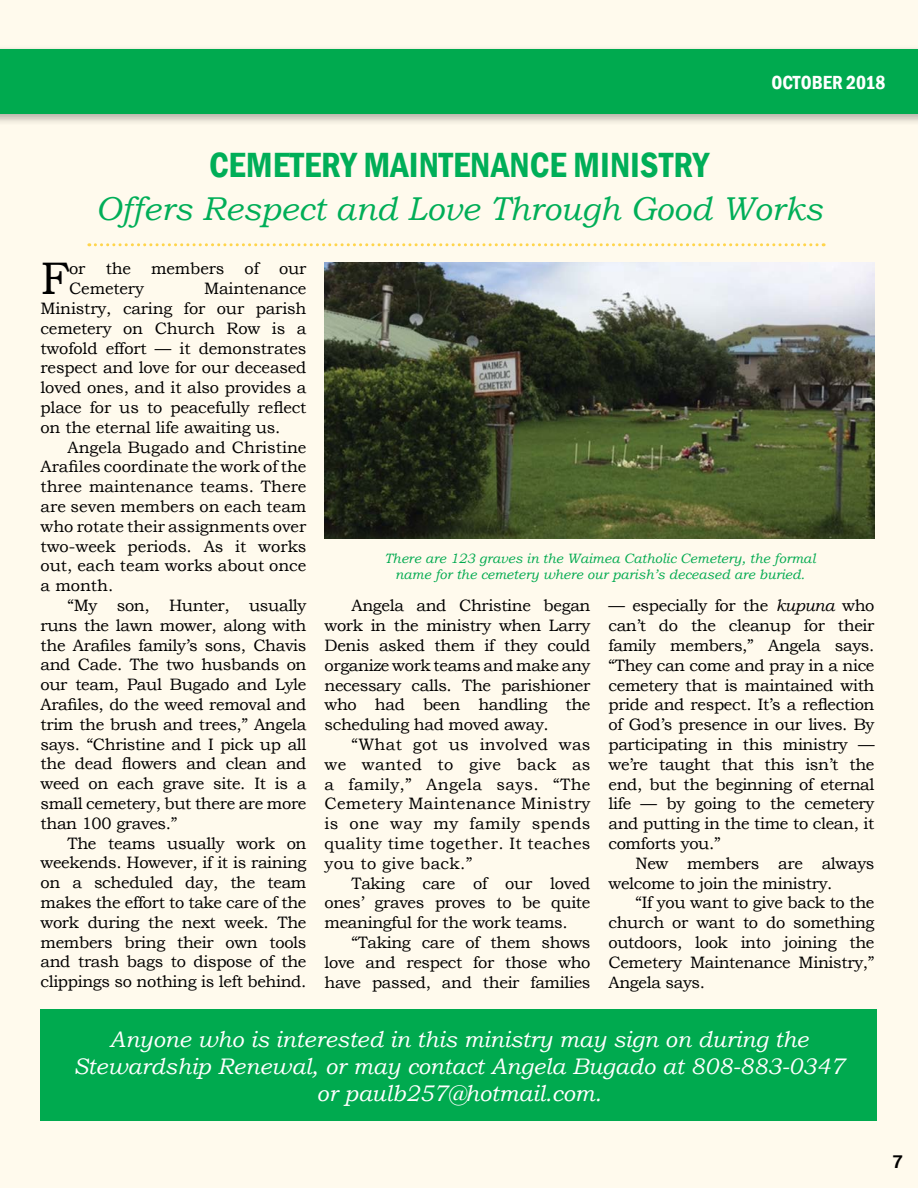
<style>
.page{position:relative;width:918px;height:1188px;background:#fffaed}
.page>*{position:absolute;margin:0;border:0;box-sizing:border-box;transform-origin:0 0}
.t1{font:45.6px "Bookman Old Style";color:#000}
.t2{font:600 condensed 36px "Franklin Gothic";color:#00ae58}
.t3{font:italic 33px "Bookman Old Style";color:#00ae58}
.t4{font:italic 22.5px/27px "Bookman Old Style";color:#fff;text-align:center}
.t5{font:600 condensed 19.5px "Franklin Gothic";color:#fff}
.t6{font:700 18px "Helvetica";color:#000}
.t7{font:16.5px/19.8px "Bookman Old Style";letter-spacing:-.02em;color:#000;text-align:justify}
.t8{font:italic 13.5px/16.2px "Bookman Old Style";color:#00aa4f;text-align:center}
.s1{font-style:italic}
</style>
<div class="page">
<div style="left:0;top:45px;width:918px;height:81px;background:#000;opacity:.3"></div>
<div style="left:0;top:50px;width:918px;height:64px;background:#00aa4f"></div>
<svg style="left:89px;top:243px;width:728px;height:3px"></svg>
<img style="left:324px;top:262px;width:550px;height:277px">
<div style="left:40px;top:1010px;width:838px;height:111px;background:#00aa4f"></div>
<p class="t5" style="left:771px;top:69px;width:116px">OCTOBER 2018</p>
<h2 class="t2" style="left:209px;top:141px;width:501px">CEMETERY MAINTENANCE MINISTRY</h2>
<h3 class="t3" style="left:96px;top:186px;width:728px">Offers Respect and Love Through Good Works</h3>
<h1 class="t1" style="left:40px;top:249px;width:31px">F</h1>
<p class="t7" style="left:69px;top:259px;width:239px">or the members of our<br>Cemetery</p>
<p class="t7" style="left:41px;top:279px;width:268px;text-indent:164px">Maintenance Ministry, caring for our parish cemetery on Church Row is a twofold effort — it demonstrates respect and love for our deceased loved ones, and it also provides a place for us to peacefully reflect on the eternal life awaiting us.</p>
<p class="t7" style="left:41px;top:437px;width:268px;text-indent:27px">Angela Bugado and Christine Arafiles coordinate the work of the three maintenance teams. There are seven members on each team who rotate their assignments over two-week periods. As it works out, each team works about once a month.</p>
<p class="t7" style="left:41px;top:595px;width:268px;text-indent:27px">“My son, Hunter, usually runs the lawn mower, along with the Arafiles family’s sons, Chavis and Cade. The two husbands on our team, Paul Bugado and Lyle Arafiles, do the weed removal and trim the brush and trees,” Angela says. “Christine and I pick up all the dead flowers and clean and weed on each grave site. It is a small cemetery, but there are more than 100 graves.”</p>
<p class="t7" style="left:41px;top:833px;width:268px;text-indent:27px">The teams usually work on weekends. However, if it is raining on a scheduled day, the team makes the effort to take care of the work during the next week. The members bring their own tools and trash bags to dispose of the clippings so nothing is left behind.</p>
<p class="t8" style="left:385px;top:550px;width:432px">There are 123 graves in the Waimea Catholic Cemetery, the formal name for the cemetery where our parish’s deceased are buried.</p>
<p class="t7" style="left:325px;top:596px;width:268px;text-indent:27px">Angela and Christine began work in the ministry when Larry Denis asked them if they could organize work teams and make any necessary calls. The parishioner who had been handling the scheduling had moved away.</p>
<p class="t7" style="left:325px;top:735px;width:268px;text-indent:27px">“What got us involved was we wanted to give back as a family,” Angela says. “The Cemetery Maintenance Ministry is one way my family spends quality time together. It teaches you to give back.”</p>
<p class="t7" style="left:325px;top:873px;width:267px;text-indent:27px">Taking care of our loved ones’ graves proves to be quite meaningful for the work teams.</p>
<p class="t7" style="left:325px;top:933px;width:268px;text-indent:27px">“Taking care of them shows love and respect for those who have passed, and their families</p>
<p class="t7" style="left:609px;top:596px;width:268px">— especially for the <span class="s1">kupuna</span> who can’t do the cleanup for their family members,” Angela says. “They can come and pray in a nice cemetery that is maintained with pride and respect. It’s a reflection of God’s presence in our lives. By participating in this ministry — we’re taught that this isn’t the end, but the beginning of eternal life — by going to the cemetery and putting in the time to clean, it comforts you.”</p>
<p class="t7" style="left:609px;top:853px;width:267px;text-indent:27px">New members are always welcome to join the ministry.</p>
<p class="t7" style="left:609px;top:893px;width:268px;text-indent:27px">“If you want to give back to the church or want to do something outdoors, look into joining the Cemetery Maintenance Ministry,” Angela says.</p>
<h3 class="t4" style="left:74px;top:1025px;width:772px">Anyone who is interested in this ministry may sign on during the<br>Stewardship Renewal, or may contact Angela Bugado at 808-883-0347 or paulb257@hotmail.com.</h3>
<p class="t6" style="left:893px;top:1147px;width:12px">7</p>
</div>
